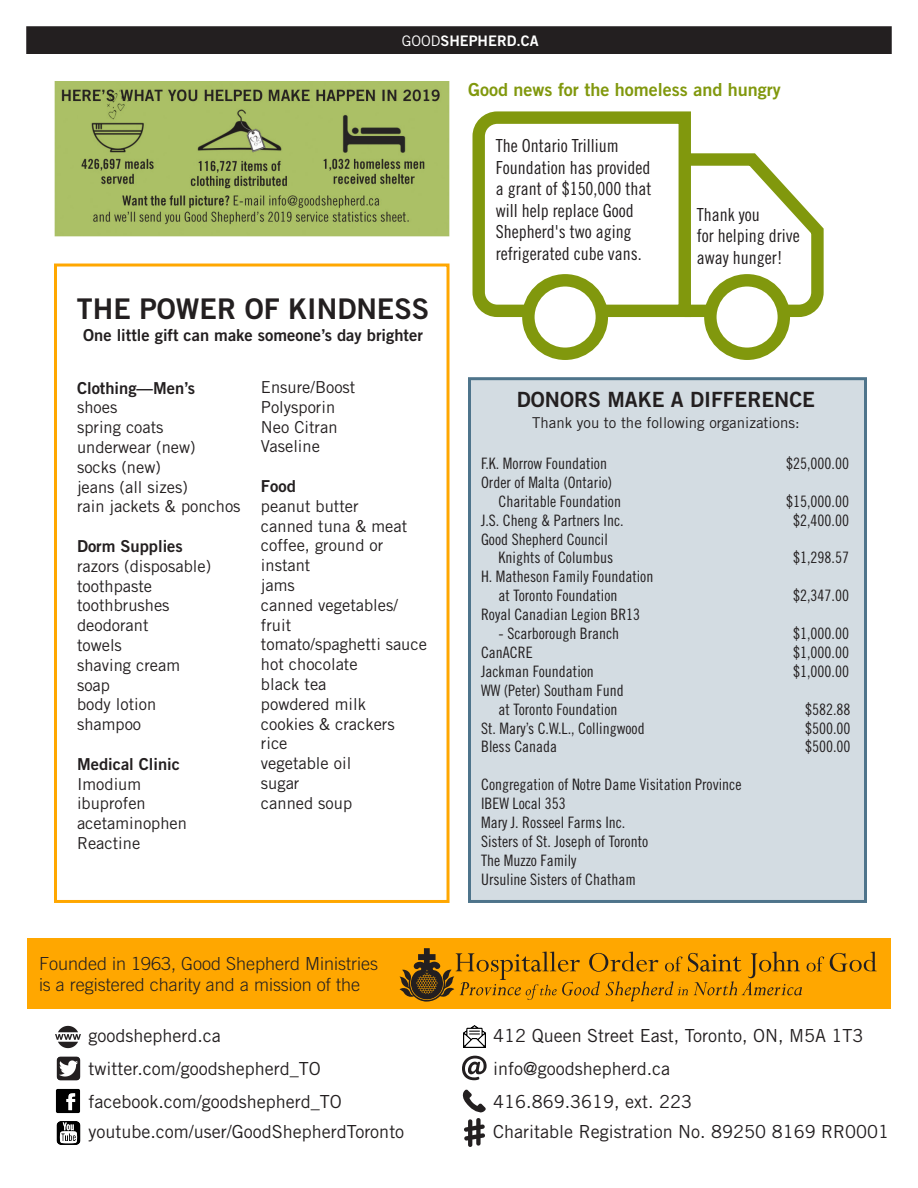
<style>
.page{position:relative;width:918px;height:1188px;background:#fff}
.page>*{position:absolute;margin:0;border:0;box-sizing:border-box;transform-origin:0 0}
.t1{font:28.5px "Trade Gothic Bold Two";color:#231f20}
.t2{font:21px "Trade Gothic Bold Two";color:#231f20}
.t3{font:18px/33px "Trade Gothic";color:#231f20}
.t4{font:18px/21.6px "Trade Gothic Cond Eighteen";color:#231f20}
.t5{font:300 18px/21.6px "Trade Gothic";color:#231f20}
.t6{font:18px "Trade Gothic Bold Two";color:#81980d}
.t7{font:16.5px/19.8px "Trade Gothic";color:#231f20}
.t8{font:16.5px "Trade Gothic Bold Two";color:#231f20}
.t9{font:15.75px/18.9px "Trade Gothic Cond Eighteen";color:#231f20}
.t10{font:15px "Trade Gothic";color:#231f20}
.t11{font:14.55px "Trade Gothic Bold Two";color:#fff}
.s1{font-family:"Trade Gothic"}
</style>
<div class="page">
<div style="left:470px;top:379px;width:396px;height:522px;background:#d3dce2"></div>
<div style="left:468px;top:377px;width:399px;height:526px;border:3px solid #4e748b"></div>
<div style="left:54px;top:264px;width:396px;height:639px;border:3px solid #ffa700"></div>
<div style="left:27px;top:938px;width:864px;height:71px;background:#ffa700"></div>
<img style="left:463px;top:1025px;width:22px;height:23px">
<img style="left:464px;top:1119px;width:21px;height:28px">
<img style="left:55px;top:1088px;width:26px;height:26px">
<svg style="left:59px;top:1056px;width:19px;height:1px"></svg>
<img style="left:56px;top:1057px;width:25px;height:24px">
<img style="left:56px;top:1025px;width:25px;height:24px">
<img style="left:56px;top:1121px;width:25px;height:24px">
<svg style="left:830px;top:952px;width:47px;height:20px"></svg>
<svg style="left:400px;top:948px;width:424px;height:54px"></svg>
<img style="left:54px;top:81px;width:396px;height:156px">
<svg style="left:472px;top:111px;width:219px;height:207px"></svg>
<svg style="left:672px;top:147px;width:152px;height:171px"></svg>
<svg style="left:528px;top:280px;width:74px;height:74px"></svg>
<div style="left:522px;top:274px;width:86px;height:86px;border:12px solid #81980d;border-radius:50%"></div>
<svg style="left:710px;top:280px;width:74px;height:74px"></svg>
<div style="left:704px;top:274px;width:86px;height:86px;border:12px solid #81980d;border-radius:50%"></div>
<svg style="left:463px;top:1089px;width:23px;height:24px"></svg>
<svg style="left:462px;top:1056px;width:25px;height:24px"></svg>
<svg style="left:26px;top:26px;width:866px;height:28px"></svg>
<div style="left:27px;top:27px;width:864px;height:27px;background:#231f20"></div>
<p class="t11" style="left:402px;top:32px;width:138px"><span class="s1">GOOD</span>SHEPHERD.CA</p>
<h1 class="t1" style="left:77px;top:291px;width:354px">THE POWER OF KINDNESS</h1>
<p class="t8" style="left:83px;top:325px;width:341px">One little gift can make someone’s day brighter</p>
<p class="t7" style="left:261px;top:377px;width:96px">Ensure/Boost<br>Polysporin<br>Neo Citran<br>Vaseline</p>
<p class="t8" style="left:261px;top:476px;width:36px">Food</p>
<p class="t7" style="left:261px;top:496px;width:167px">peanut butter<br>canned tuna &amp; meat coffee, ground or instant<br>jams<br>canned vegetables/ fruit<br>tomato/spaghetti sauce hot chocolate<br>black tea<br>powdered milk<br>cookies &amp; crackers<br>rice<br>vegetable oil<br>sugar<br>canned soup</p>
<p class="t8" style="left:77px;top:377px;width:120px">Clothing—Men’s</p>
<p class="t7" style="left:77px;top:397px;width:165px">shoes<br>spring coats underwear (new)<br>socks (new)<br>jeans (all sizes)<br>rain jackets &amp; ponchos</p>
<p class="t8" style="left:77px;top:536px;width:107px">Dorm Supplies</p>
<p class="t7" style="left:77px;top:556px;width:136px">razors (disposable) toothpaste toothbrushes deodorant<br>towels<br>shaving cream soap<br>body lotion shampoo</p>
<p class="t8" style="left:77px;top:754px;width:105px">Medical Clinic</p>
<p class="t7" style="left:77px;top:774px;width:112px">Imodium ibuprofen acetaminophen<br>Reactine</p>
<p class="t5" style="left:39px;top:952px;width:341px">Founded in 1963, Good Shepherd Ministries is a registered charity and a mission of the</p>
<p class="t3" style="left:88px;top:1019px;width:255px">goodshepherd.ca twitter.com/goodshepherd_TO facebook.com/goodshepherd_TO</p>
<p class="t3" style="left:88px;top:1115px;width:317px">youtube.com/user/GoodShepherdToronto</p>
<p class="t6" style="left:468px;top:78px;width:314px">Good news for the homeless and hungry</p>
<p class="t4" style="left:496px;top:135px;width:157px">The Ontario Trillium<br>Foundation has provided a grant of $150,000 that will help replace Good<br>Shepherd's two aging refrigerated cube vans.</p>
<p class="t4" style="left:697px;top:203px;width:104px">Thank you<br>for helping drive away hunger!</p>
<h2 class="t2" style="left:517px;top:386px;width:300px">DONORS MAKE A DIFFERENCE</h2>
<p class="t10" style="left:532px;top:414px;width:269px">Thank you to the following organizations:</p>
<p class="t9" style="left:481px;top:454px;width:127px">F.K. Morrow Foundation</p>
<p class="t9" style="left:786px;top:454px;width:64px">$25,000.00</p>
<p class="t9" style="left:499px;top:473px;width:124px;text-indent:-17px">Order of Malta (Ontario)<br>Charitable Foundation</p>
<p class="t9" style="left:786px;top:492px;width:64px">$15,000.00</p>
<p class="t9" style="left:481px;top:510px;width:144px">J.S. Cheng &amp; Partners Inc.</p>
<p class="t9" style="left:793px;top:510px;width:57px">$2,400.00</p>
<p class="t9" style="left:499px;top:529px;width:116px;text-indent:-17px">Good Shepherd Council<br>Knights of Columbus</p>
<p class="t9" style="left:793px;top:548px;width:57px">$1,298.57</p>
<p class="t9" style="left:499px;top:567px;width:156px;text-indent:-17px">H. Matheson Family Foundation at Toronto Foundation</p>
<p class="t9" style="left:793px;top:586px;width:57px">$2,347.00</p>
<p class="t9" style="left:481px;top:605px;width:161px">Royal Canadian Legion BR13</p>
<p class="t9" style="left:499px;top:624px;width:122px">- Scarborough Branch</p>
<p class="t9" style="left:793px;top:624px;width:57px">$1,000.00</p>
<p class="t9" style="left:481px;top:643px;width:53px">CanACRE</p>
<p class="t9" style="left:793px;top:643px;width:57px">$1,000.00</p>
<p class="t9" style="left:481px;top:662px;width:114px">Jackman Foundation</p>
<p class="t9" style="left:793px;top:662px;width:57px">$1,000.00</p>
<p class="t9" style="left:499px;top:681px;width:127px;text-indent:-17px">WW (Peter) Southam Fund at Toronto Foundation</p>
<p class="t9" style="left:805px;top:699px;width:47px">$582.88</p>
<p class="t9" style="left:481px;top:718px;width:165px">St. Mary’s C.W.L., Collingwood</p>
<p class="t9" style="left:805px;top:718px;width:47px">$500.00</p>
<p class="t9" style="left:481px;top:737px;width:78px">Bless Canada</p>
<p class="t9" style="left:805px;top:737px;width:47px">$500.00</p>
<p class="t9" style="left:481px;top:775px;width:262px">Congregation of Notre Dame Visitation Province<br>IBEW Local 353<br>Mary J. Rosseel Farms Inc.<br>Sisters of St. Joseph of Toronto<br>The Muzzo Family<br>Ursuline Sisters of Chatham</p>
<p class="t3" style="left:493px;top:1019px;width:372px">412 Queen Street East, Toronto, ON, M5A 1T3 info@goodshepherd.ca<br>416.869.3619, ext. 223</p>
<p class="t3" style="left:493px;top:1115px;width:397px">Charitable Registration No. 89250 8169 RR0001</p>
</div>
